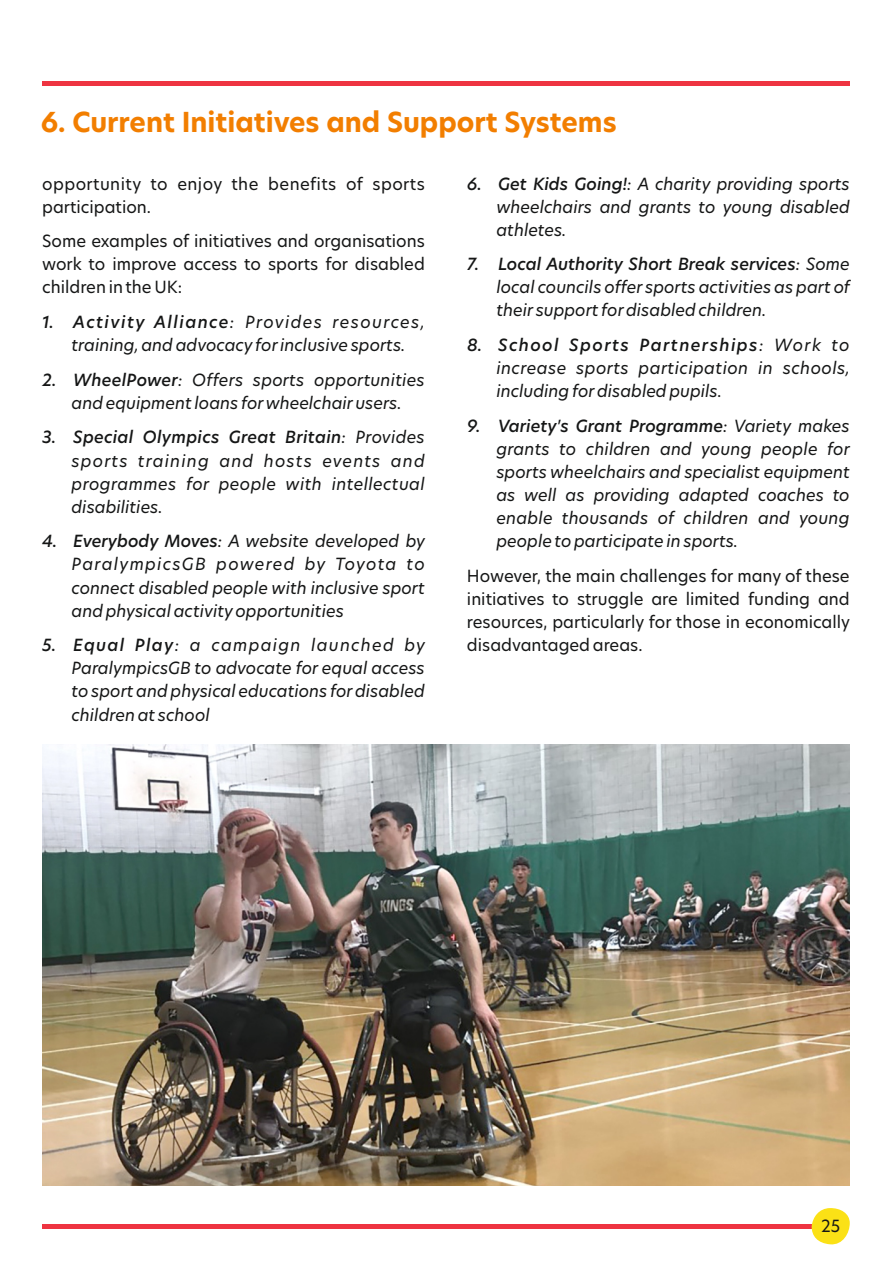
<style>
.page{position:relative;width:893px;height:1263px;background:#fff}
.page>*{position:absolute;margin:0;border:0;box-sizing:border-box;transform-origin:0 0}
.t1{font:700 27px "Hero New";color:#f27e00}
.t2{font:italic 16.5px/23.1px "Hero New";color:#151616;text-align:justify}
.t3{font:16.5px/23.1px "Hero New";color:#151616;text-align:justify}
.t4{font:16.5px/23.1px "Hero New";letter-spacing:.025em;color:#151616}
.s1{font-weight:500}
</style>
<div class="page">
<hr style="left:42px;top:1224px;width:805px;height:4px;background:#ee3441">
<svg style="left:812px;top:1208px;width:38px;height:37px"></svg>
<hr style="left:42px;top:82px;width:808px;height:4px;background:#ee3441">
<img style="left:42px;top:744px;width:808px;height:442px">
<h1 class="t1" style="left:41px;top:110px;width:578px">6. Current Initiatives and Support Systems</h1>
<p class="t2" style="left:496px;top:173px;width:355px;text-indent:-29px"><span class="s1">6. Get Kids Going!</span>: A charity providing sports wheelchairs and grants to young disabled athletes.</p>
<p class="t2" style="left:496px;top:254px;width:355px;text-indent:-29px"><span class="s1">7. Local Authority Short Break services</span>: Some local councils offer sports activities as part of their support fordisabled children.</p>
<p class="t2" style="left:496px;top:335px;width:355px;text-indent:-29px"><span class="s1">8. School Sports Partnerships</span>: Work to increase sports participation in schools, including fordisabled pupils.</p>
<p class="t2" style="left:496px;top:415px;width:355px;text-indent:-29px"><span class="s1">9. Variety's Grant Programme</span>: Variety makes grants to children and young people for sports wheelchairs and specialist equipment as well as providing adapted coaches to enable thousands of children and young people to participate in sports.</p>
<p class="t3" style="left:467px;top:565px;width:385px">However, the main challenges for many of these initiatives to struggle are limited funding and resources, particularly for those in economically disadvantaged areas.</p>
<p class="t4" style="left:42px;top:173px;width:384px">opportunity to enjoy the benefits of sports participation.</p>
<p class="t3" style="left:42px;top:231px;width:384px">Some examples of initiatives and organisations work to improve access to sports for disabled children in the UK:</p>
<p class="t2" style="left:72px;top:311px;width:355px;text-indent:-29px"><span class="s1">1. Activity Alliance</span>: Provides resources, training, and advocacy forinclusive sports.</p>
<p class="t2" style="left:42px;top:369px;width:384px;text-align:center"><span class="s1">2. WheelPower</span>: Offers sports opportunities and equipment loans forwheelchairusers.</p>
<p class="t2" style="left:72px;top:427px;width:355px;text-indent:-29px"><span class="s1">3. Special Olympics Great Britain</span>: Provides sports training and hosts events and programmes for people with intellectual disabilities.</p>
<p class="t2" style="left:72px;top:531px;width:355px;text-indent:-29px"><span class="s1">4. Everybody Moves</span>: A website developed by ParalympicsGB powered by Toyota to connect disabled people with inclusive sport and physical activityopportunities</p>
<p class="t2" style="left:72px;top:635px;width:355px;text-indent:-29px"><span class="s1">5. Equal Play</span>: a campaign launched by ParalympicsGB to advocate for equal access to sport and physical educations fordisabled children at school</p>
<p class="t3" style="left:821px;top:1216px;width:21px">25</p>
</div>
